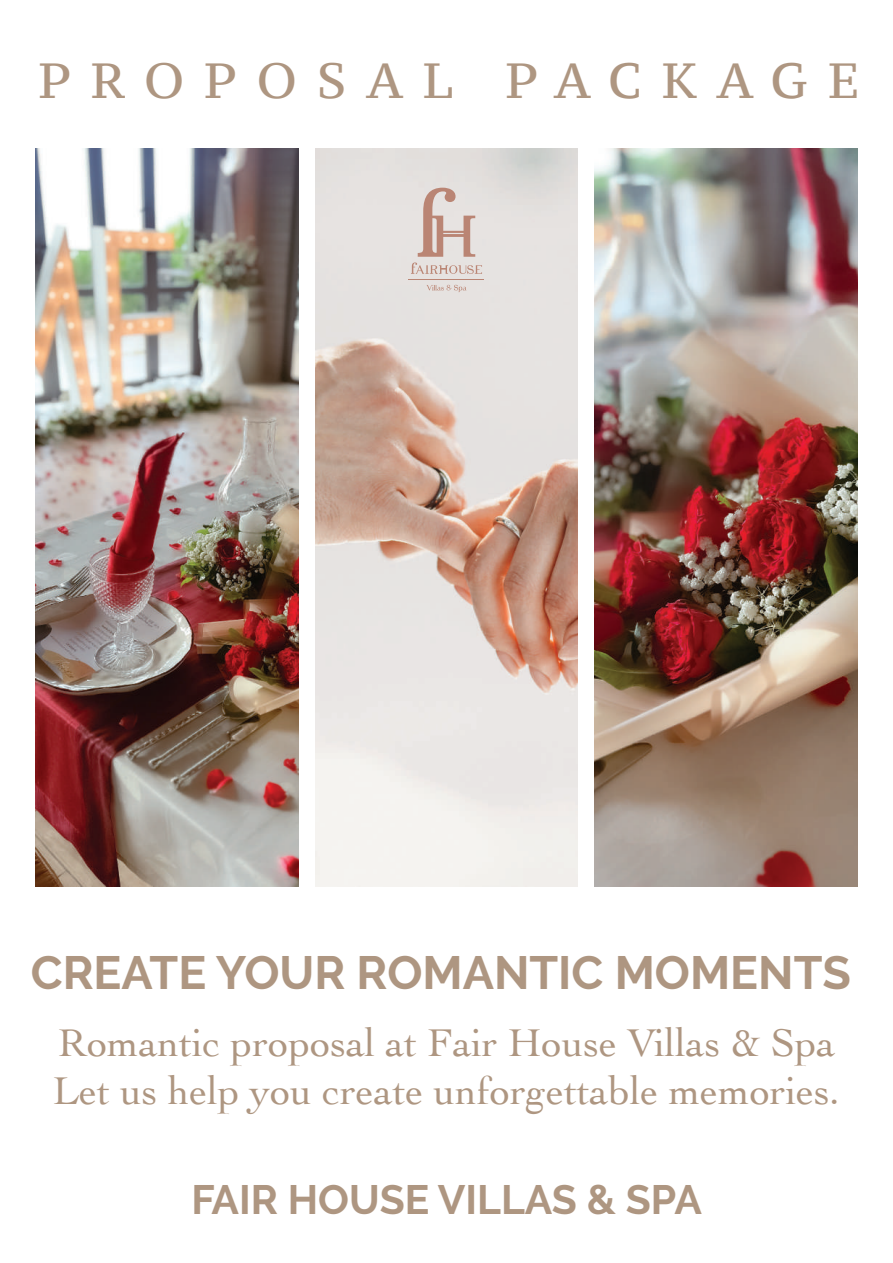
<style>
.page{position:relative;width:893px;height:1263px;background:#fff}
.page>*{position:absolute;margin:0;border:0;box-sizing:border-box;transform-origin:0 0}
.t1{font:49.2px "PT Serif Caption";letter-spacing:.4em;color:#ae9681}
.t2{font:700 46.5px "Raleway";color:#ae9681}
.t3{font:700 40.8px "Raleway";color:#ae9681}
.t4{font:40.5px/48.6px "Cochin";color:#ae9681}
</style>
<div class="page">
<img style="left:315px;top:148px;width:263px;height:739px">
<img style="left:36px;top:148px;width:263px;height:739px">
<img style="left:594px;top:148px;width:263px;height:739px">
<svg style="left:411px;top:188px;width:71px;height:86px;background:#d9c8c2"></svg>
<hr style="left:409px;top:279px;width:75px;height:1px;background:#ba8574">
<svg style="left:427px;top:285px;width:39px;height:7px"></svg>
<p class="t1" style="left:38px;top:49px;width:823px">PROPOSAL PACKAGE</p>
<p class="t2" style="left:31px;top:946px;width:822px">CREATE YOUR ROMANTIC MOMENTS</p>
<p class="t4" style="left:53px;top:1016px;width:788px">Romantic proposal at Fair House Villas &amp; Spa<br>Let us help you create unforgettable memories.</p>
<p class="t3" style="left:191px;top:1176px;width:512px">FAIR HOUSE VILLAS &amp; SPA</p>
</div>
